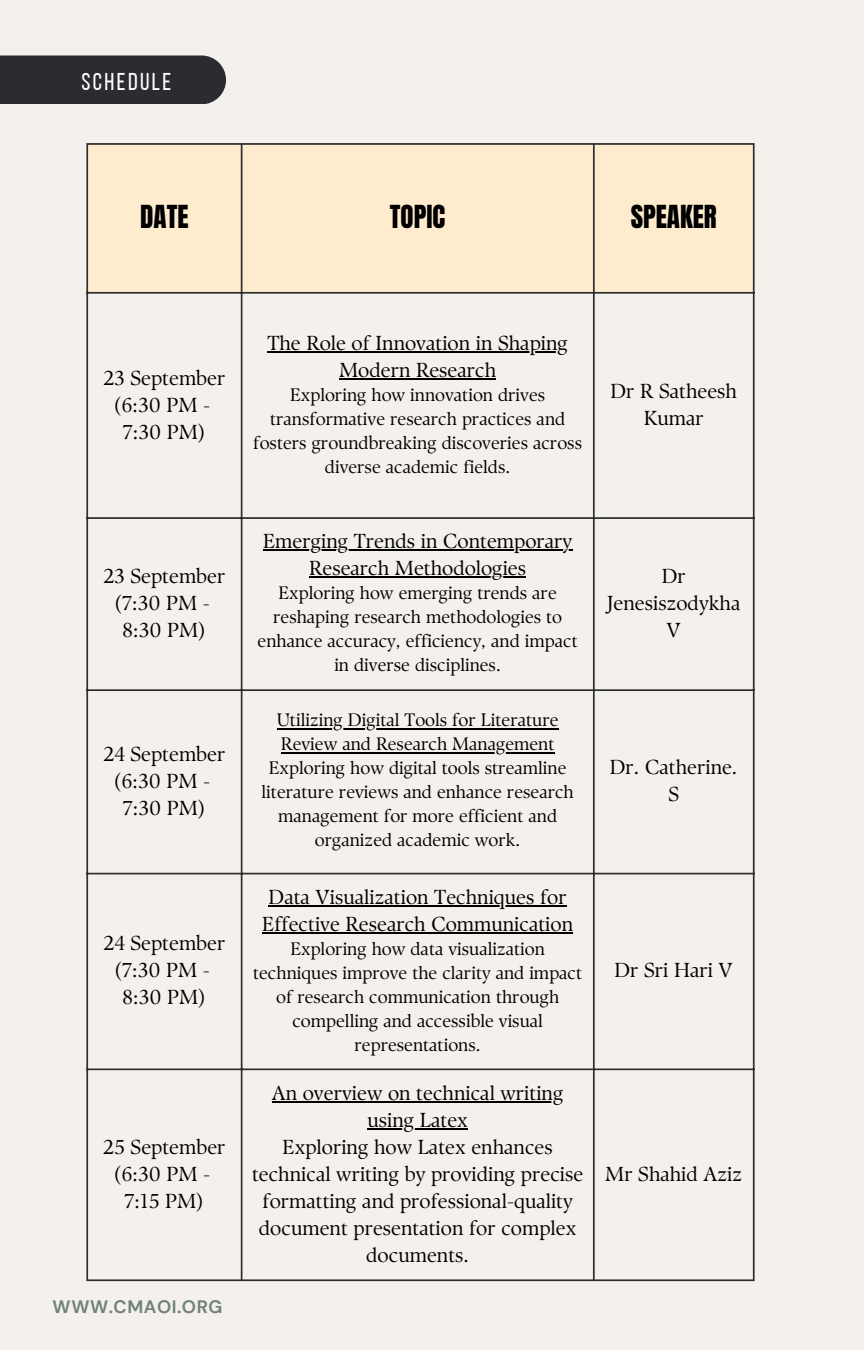
<style>
.page{position:relative;width:864px;height:1350px;background:#f4f0eb}
.page>*{position:absolute;margin:0;border:0;box-sizing:border-box;transform-origin:0 0}
.t1{font:27px "Anton";color:#000}
.t2{font:24.3px "Bebas Neue";letter-spacing:.1em;color:#fff}
.t3{font:20.25px/27px "TY Serif D";color:#000;text-align:center}
.t4{font:18px/24.1px "TY Serif D";color:#000;text-align:center}
.t5{font:700 18px "DM Sans";letter-spacing:.03em;color:#6f8377}
</style>
<div class="page">
<div style="left:88px;top:145px;width:665px;height:147px;background:#ffebcd"></div>
<hr style="left:267px;top:351px;width:301px;height:2px;background:#000">
<hr style="left:339px;top:378px;width:157px;height:2px;background:#000">
<hr style="left:263px;top:550px;width:309px;height:1px;background:#000">
<hr style="left:309px;top:577px;width:217px;height:1px;background:#000">
<hr style="left:277px;top:728px;width:282px;height:1px;background:#000">
<hr style="left:281px;top:752px;width:274px;height:1px;background:#000">
<hr style="left:269px;top:905px;width:298px;height:2px;background:#000">
<hr style="left:262px;top:932px;width:311px;height:2px;background:#000">
<hr style="left:272px;top:1101px;width:291px;height:2px;background:#000">
<hr style="left:367px;top:1128px;width:101px;height:2px;background:#000">
<hr style="left:86px;top:145px;width:2px;height:1134px;background:#2b2c30">
<hr style="left:241px;top:145px;width:1px;height:1134px;background:#2b2c30">
<hr style="left:593px;top:145px;width:2px;height:1134px;background:#2b2c30">
<hr style="left:753px;top:145px;width:2px;height:1134px;background:#2b2c30">
<hr style="left:86px;top:143px;width:669px;height:2px;background:#2b2c30">
<hr style="left:86px;top:292px;width:669px;height:2px;background:#2b2c30">
<hr style="left:86px;top:517px;width:669px;height:2px;background:#2b2c30">
<hr style="left:86px;top:689px;width:669px;height:2px;background:#2b2c30">
<hr style="left:86px;top:873px;width:669px;height:1px;background:#2b2c30">
<hr style="left:86px;top:1069px;width:669px;height:1px;background:#2b2c30">
<hr style="left:86px;top:1279px;width:669px;height:2px;background:#2b2c30">
<div style="left:0;top:56px;width:226px;height:48px;background:#2b2c30"></div>
<h2 class="t2" style="left:81px;top:72px;width:91px">SCHEDULE</h2>
<h1 class="t1" style="left:140px;top:198px;width:50px">DATE</h1>
<p class="t1" style="left:390px;top:198px;width:57px">TOPIC</p>
<p class="t1" style="left:631px;top:198px;width:88px">SPEAKER</p>
<p class="t3" style="left:103px;top:364px;width:124px">23 September</p>
<p class="t3" style="left:113px;top:391px;width:99px">(6:30 PM -</p>
<p class="t3" style="left:123px;top:418px;width:85px">7:30 PM)</p>
<p class="t3" style="left:103px;top:562px;width:124px">23 September</p>
<p class="t3" style="left:113px;top:589px;width:98px">(7:30 PM -</p>
<p class="t3" style="left:122px;top:616px;width:86px">8:30 PM)</p>
<p class="t3" style="left:103px;top:740px;width:124px">24 September</p>
<p class="t3" style="left:113px;top:767px;width:99px">(6:30 PM -</p>
<p class="t3" style="left:123px;top:794px;width:85px">7:30 PM)</p>
<p class="t3" style="left:103px;top:930px;width:124px">24 September</p>
<p class="t3" style="left:113px;top:957px;width:98px">(7:30 PM -</p>
<p class="t3" style="left:122px;top:984px;width:86px">8:30 PM)</p>
<p class="t3" style="left:103px;top:1133px;width:124px">25 September</p>
<p class="t3" style="left:113px;top:1160px;width:99px">(6:30 PM -</p>
<p class="t3" style="left:124px;top:1187px;width:82px">7:15 PM)</p>
<p class="t5" style="left:53px;top:1295px;width:171px">WWW.CMAOI.ORG</p>
<p class="t3" style="left:267px;top:329px;width:302px">The Role of Innovation in Shaping<br>Modern Research</p>
<p class="t4" style="left:253px;top:383px;width:330px">Exploring how innovation drives transformative research practices and fosters groundbreaking discoveries across diverse academic fields.</p>
<p class="t3" style="left:610px;top:377px;width:128px">Dr R Satheesh<br>Kumar</p>
<p class="t3" style="left:263px;top:528px;width:311px">Emerging Trends in Contemporary</p>
<p class="t3" style="left:309px;top:555px;width:218px">Research Methodologies</p>
<p class="t4" style="left:279px;top:581px;width:280px">Exploring how emerging trends are</p>
<p class="t4" style="left:258px;top:605px;width:322px">reshaping research methodologies to enhance accuracy, efficiency, and impact in diverse disciplines.</p>
<p class="t4" style="left:277px;top:708px;width:283px">Utilizing Digital Tools for Literature</p>
<p class="t4" style="left:269px;top:732px;width:299px">Review and Research Management<br>Exploring how digital tools streamline</p>
<p class="t4" style="left:262px;top:780px;width:314px">literature reviews and enhance research management for more efficient and organized academic work.</p>
<p class="t3" style="left:262px;top:883px;width:312px">Data Visualization Techniques for<br>Effective Research Communication</p>
<p class="t4" style="left:253px;top:936px;width:331px">Exploring how data visualization techniques improve the clarity and impact of research communication through compelling and accessible visual representations.</p>
<p class="t3" style="left:607px;top:562px;width:135px">Dr<br>Jenesiszodykha<br>V</p>
<p class="t3" style="left:610px;top:754px;width:129px">Dr. Catherine.<br>S</p>
<p class="t3" style="left:615px;top:957px;width:120px">Dr Sri Hari V</p>
<p class="t3" style="left:272px;top:1079px;width:293px">An overview on technical writing</p>
<p class="t3" style="left:283px;top:1106px;width:272px">using Latex<br>Exploring how Latex enhances</p>
<p class="t3" style="left:252px;top:1160px;width:333px">technical writing by providing precise formatting and professional-quality document presentation for complex documents.</p>
<p class="t3" style="left:605px;top:1160px;width:138px">Mr Shahid Aziz</p>
</div>
